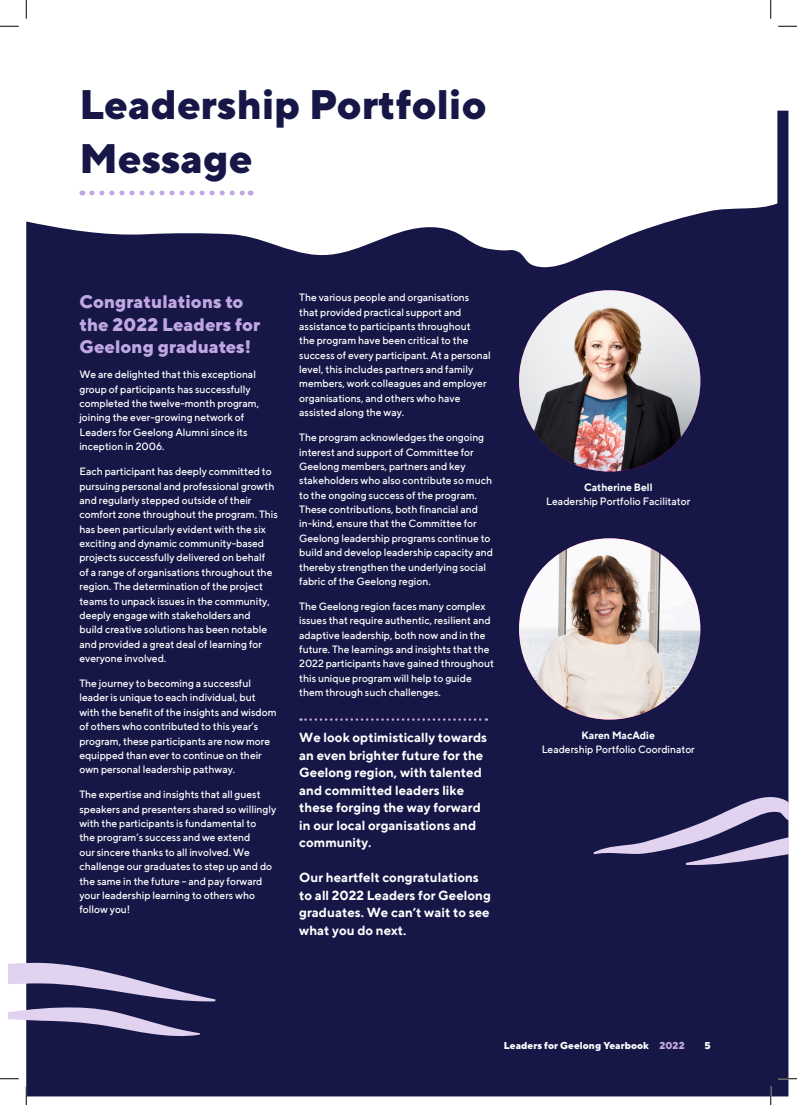
<style>
.page{position:relative;width:797px;height:1105px;background:#fff}
.page>*{position:absolute;margin:0;border:0;box-sizing:border-box;transform-origin:0 0}
.H1_-_Purple_Dot_Unde{font:800 41.25px/53.8px "TT Norms";color:#161747}
.Pull_Out{font:800 18.12px/22.5px "TT Norms";color:#c0a7e2}
.Pull_Out-2{font:700 13.12px/17.5px "TT Norms";color:#fff}
.Body{font:500 10.62px/14.4px "TT Norms";letter-spacing:-.005em;color:#fff}
.t1{font:800 10px "TT Norms";color:#fff}
.s1{font-weight:700}
.s2{color:#c0a7e2}
</style>
<div class="page">
<div style="left:26px;top:111px;width:762px;height:985px;background:#161747"></div>
<svg style="left:300px;top:718px;width:187px;height:3px"></svg>
<svg style="left:26px;top:9px;width:751px;height:261px"></svg>
<svg style="left:92px;top:190px;width:159px;height:5px"></svg>
<img style="left:519px;top:290px;width:181px;height:181px;border-radius:91px">
<img style="left:519px;top:538px;width:181px;height:182px;border-radius:91px">
<svg style="left:9px;top:938px;width:206px;height:99px;background:#59557e"></svg>
<svg style="left:593px;top:794px;width:195px;height:72px;background:#4c4974"></svg>
<svg style="left:0;top:25px;width:19px;height:2px"></svg>
<svg style="left:778px;top:25px;width:19px;height:2px"></svg>
<svg style="left:0;top:1078px;width:19px;height:1px"></svg>
<svg style="left:778px;top:1078px;width:19px;height:1px"></svg>
<svg style="left:25px;top:0;width:2px;height:19px"></svg>
<svg style="left:25px;top:1086px;width:2px;height:19px"></svg>
<svg style="left:770px;top:0;width:1px;height:19px"></svg>
<svg style="left:770px;top:1086px;width:1px;height:19px"></svg>
<p class="H1_-_Purple_Dot_Unde" style="left:79px;top:77px;width:409px">Leadership Portfolio<br>Message</p>
<p class="Pull_Out" style="left:79px;top:290px;width:182px">Congratulations to the 2022 Leaders for<br>Geelong graduates!</p>
<p class="Body" style="left:79px;top:367px;width:181px">We are delighted that this exceptional group of participants has successfully completed the twelve-month program, joining the ever-growing network of Leaders for Geelong Alumni since its inception in 2006.</p>
<p class="Body" style="left:79px;top:464px;width:200px">Each participant has deeply committed to pursuing personal and professional growth and regularly stepped outside of their comfort zone throughout the program. This has been particularly evident with the six exciting and dynamic community-based projects successfully delivered on behalf<br>of a range of organisations throughout the region. The determination of the project teams to unpack issues in the community, deeply engage with stakeholders and<br>build creative solutions has been notable and provided a great deal of learning for everyone involved.</p>
<p class="Body" style="left:79px;top:676px;width:199px">The journey to becoming a successful leader is unique to each individual, but with the benefit of the insights and wisdom of others who contributed to this year’s program, these participants are now more equipped than ever to continue on their own personal leadership pathway.</p>
<p class="Body" style="left:79px;top:787px;width:198px">The expertise and insights that all guest speakers and presenters shared so willingly with the participants is fundamental to<br>the program’s success and we extend<br>our sincere thanks to all involved. We challenge our graduates to step up and do the same in the future – and pay forward your leadership learning to others who follow you!</p>
<p class="Body" style="left:299px;top:290px;width:193px">The various people and organisations that provided practical support and assistance to participants throughout<br>the program have been critical to the success of every participant. At a personal level, this includes partners and family members, work colleagues and employer organisations, and others who have assisted along the way.</p>
<p class="Body" style="left:299px;top:430px;width:195px">The program acknowledges the ongoing interest and support of Committee for Geelong members, partners and key stakeholders who also contribute so much to the ongoing success of the program.<br>These contributions, both financial and in-kind, ensure that the Committee for Geelong leadership programs continue to build and develop leadership capacity and thereby strengthen the underlying social fabric of the Geelong region.</p>
<p class="Body" style="left:299px;top:599px;width:196px">The Geelong region faces many complex issues that require authentic, resilient and adaptive leadership, both now and in the future. The learnings and insights that the 2022 participants have gained throughout this unique program will help to guide them through such challenges.</p>
<p class="Pull_Out-2" style="left:299px;top:728px;width:189px">We look optimistically towards an even brighter future for the<br>Geelong region, with talented and committed leaders like these forging the way forward in our local organisations and community.</p>
<p class="Pull_Out-2" style="left:299px;top:868px;width:193px">Our heartfelt congratulations to all 2022 Leaders for Geelong graduates. We can’t wait to see what you do next.</p>
<p class="Body" style="left:546px;top:479px;width:145px;text-align:center"><span class="s1">Catherine Bell<br></span>Leadership Portfolio Facilitator</p>
<p class="Body" style="left:541px;top:727px;width:155px;text-align:center"><span class="s1">Karen MacAdie<br></span>Leadership Portfolio Coordinator</p>
<p class="t1" style="left:504px;top:1039px;width:182px">Leaders for Geelong Yearbook <span class="s2">2022</span></p>
<p class="t1" style="left:704px;top:1039px;width:8px">5</p>
</div>
